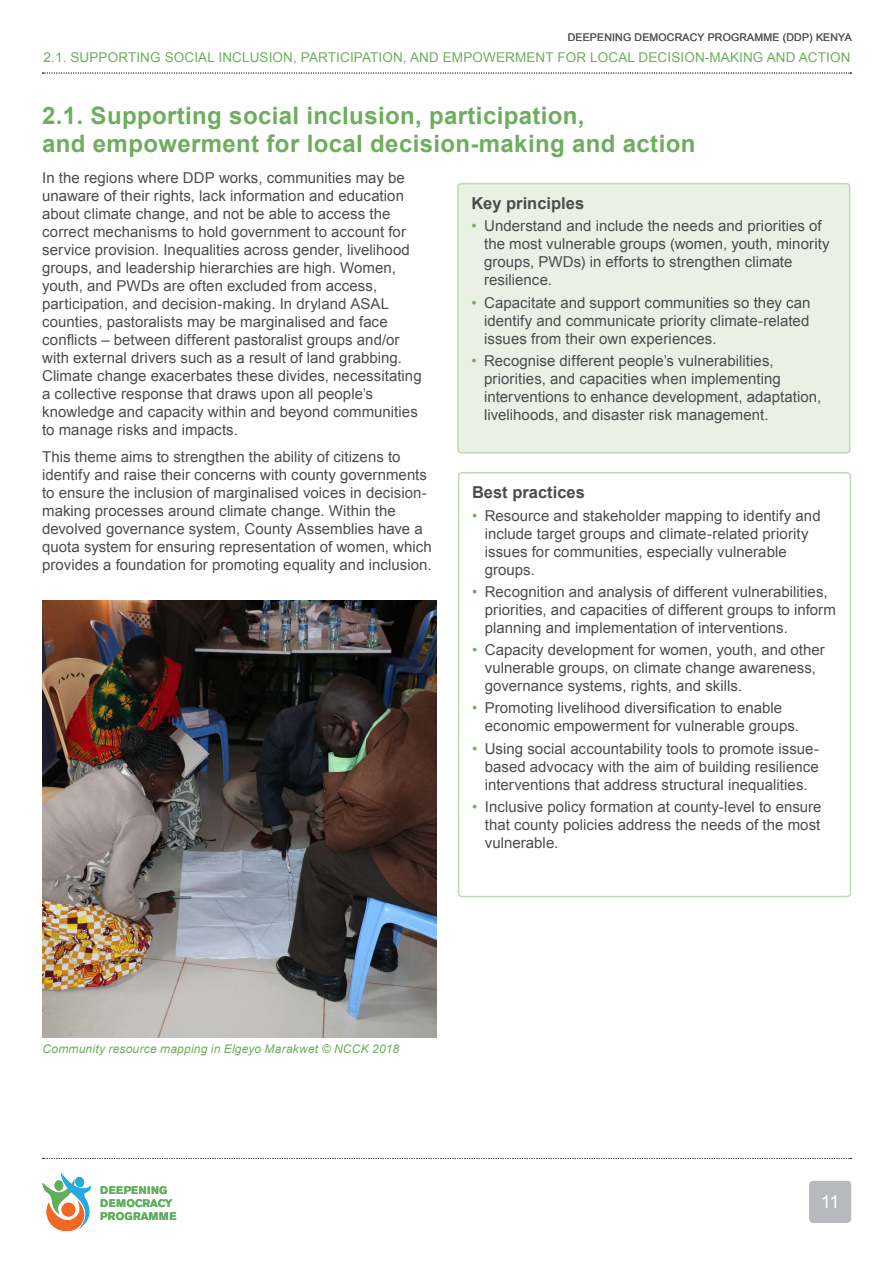
<style>
.page{position:relative;width:893px;height:1263px;background:#fff}
.page>*{position:absolute;margin:0;border:0;box-sizing:border-box;transform-origin:0 0}
.H1_span{font:700 24px/28.5px "Arial";letter-spacing:.015em;color:#6ead5e}
.t1{font:18px "Arial";color:#fff}
.H3_and_boxH{font:700 16.5px "Arial";color:#4b4c4d}
.Body{font:15px/18px "Arial";letter-spacing:.005em;color:#4b4c4d}
.t2{font:13.5px "Arial";letter-spacing:.01em;color:#6ead5e}
.t3{font:italic 12px "Arial";letter-spacing:.02em;color:#6ead5e}
.t4{font:700 10.95px/13px "Akzidenz Grotesk BE";letter-spacing:.02em;color:#60ae5e}
.t5{font:10.5px "Arial";letter-spacing:.02em;color:#57585a}
.s1{color:#6ead5e}
</style>
<div class="page">
<svg style="left:43px;top:73px;width:808px;height:1px"></svg>
<svg style="left:43px;top:1172px;width:48px;height:59px"></svg>
<svg style="left:43px;top:1158px;width:808px;height:1px"></svg>
<div style="left:809px;top:1181px;width:42px;height:42px;background:#b8b9bc;border-radius:4px"></div>
<div style="left:458px;top:184px;width:392px;height:269px;background:#e8f1e4;border-radius:4px"></div>
<div style="left:457px;top:183px;width:393px;height:271px;border:2px solid #c2d8b7;border-radius:4px"></div>
<div style="left:458px;top:472px;width:393px;height:425px;border:2px solid #c2d8b7;border-radius:4px"></div>
<img style="left:43px;top:600px;width:393px;height:437px">
<p class="t5" style="left:568px;top:30px;width:285px">DEEPENING DEMOCRACY PROGRAMME (DDP) KENYA</p>
<p class="t2" style="left:44px;top:48px;width:808px">2.1. SUPPORTING SOCIAL INCLUSION, PARTICIPATION, AND EMPOWERMENT FOR LOCAL DECISION-MAKING AND ACTION</p>
<p class="H1_span" style="left:42px;top:102px;width:655px">2.1. Supporting social inclusion, participation,<br>and empowerment for local decision-making and action</p>
<p class="Body" style="left:42px;top:169px;width:381px">In the regions where DDP works, communities may be unaware of their rights, lack information and education about climate change, and not be able to access the correct mechanisms to hold government to account for service provision. Inequalities across gender, livelihood groups, and leadership hierarchies are high. Women, youth, and PWDs are often excluded from access, participation, and decision-making. In dryland ASAL counties, pastoralists may be marginalised and face conflicts – between different pastoralist groups and/or with external drivers such as a result of land grabbing.<br>Climate change exacerbates these divides, necessitating a collective response that draws upon all people’s knowledge and capacity within and beyond communities to manage risks and impacts.</p>
<p class="Body" style="left:42px;top:447px;width:391px">This theme aims to strengthen the ability of citizens to identify and raise their concerns with county governments to ensure the inclusion of marginalised voices in decision&shy;making processes around climate change. Within the devolved governance system, County Assemblies have a quota system for ensuring representation of women, which provides a foundation for promoting equality and inclusion.</p>
<p class="H3_and_boxH" style="left:471px;top:192px;width:114px">Key principles</p>
<p class="Body" style="left:484px;top:217px;width:347px;text-indent:-13px"><span class="s1">•</span> Understand and include the needs and priorities of the most vulnerable groups (women, youth, minority groups, PWDs) in efforts to strengthen climate resilience.</p>
<p class="Body" style="left:484px;top:293px;width:328px;text-align:justify;text-indent:-13px"><span class="s1">•</span> Capacitate and support communities so they can identify and communicate priority climate-related issues from their own experiences.</p>
<p class="Body" style="left:484px;top:352px;width:339px;text-indent:-13px"><span class="s1">•</span> Recognise different people’s vulnerabilities, priorities, and capacities when implementing interventions to enhance development, adaptation, livelihoods, and disaster risk management.</p>
<p class="H3_and_boxH" style="left:472px;top:482px;width:114px">Best practices</p>
<p class="Body" style="left:485px;top:506px;width:337px;text-indent:-13px"><span class="s1">•</span> Resource and stakeholder mapping to identify and include target groups and climate-related priority issues for communities, especially vulnerable groups.</p>
<p class="Body" style="left:485px;top:583px;width:353px;text-indent:-13px"><span class="s1">•</span> Recognition and analysis of different vulnerabilities, priorities, and capacities of different groups to inform planning and implementation of interventions.</p>
<p class="Body" style="left:485px;top:641px;width:342px;text-indent:-13px"><span class="s1">•</span> Capacity development for women, youth, and other vulnerable groups, on climate change awareness, governance systems, rights, and skills.</p>
<p class="Body" style="left:485px;top:699px;width:316px;text-indent:-13px"><span class="s1">•</span> Promoting livelihood diversification to enable economic empowerment for vulnerable groups.</p>
<p class="Body" style="left:485px;top:739px;width:336px;text-align:justify;text-indent:-13px"><span class="s1">•</span> Using social accountability tools to promote issue&shy;based advocacy with the aim of building resilience interventions that address structural inequalities.</p>
<p class="Body" style="left:485px;top:798px;width:338px;text-align:justify;text-indent:-13px"><span class="s1">•</span> Inclusive policy formation at county-level to ensure that county policies address the needs of the most vulnerable.</p>
<p class="t3" style="left:43px;top:1041px;width:358px">Community resource mapping in Elgeyo Marakwet © NCCK 2018</p>
<p class="t4" style="left:100px;top:1184px;width:78px">DEEPENING<br>DEMOCRACY<br>PROGRAMME</p>
<p class="t1" style="left:821px;top:1190px;width:20px">11</p>
</div>
